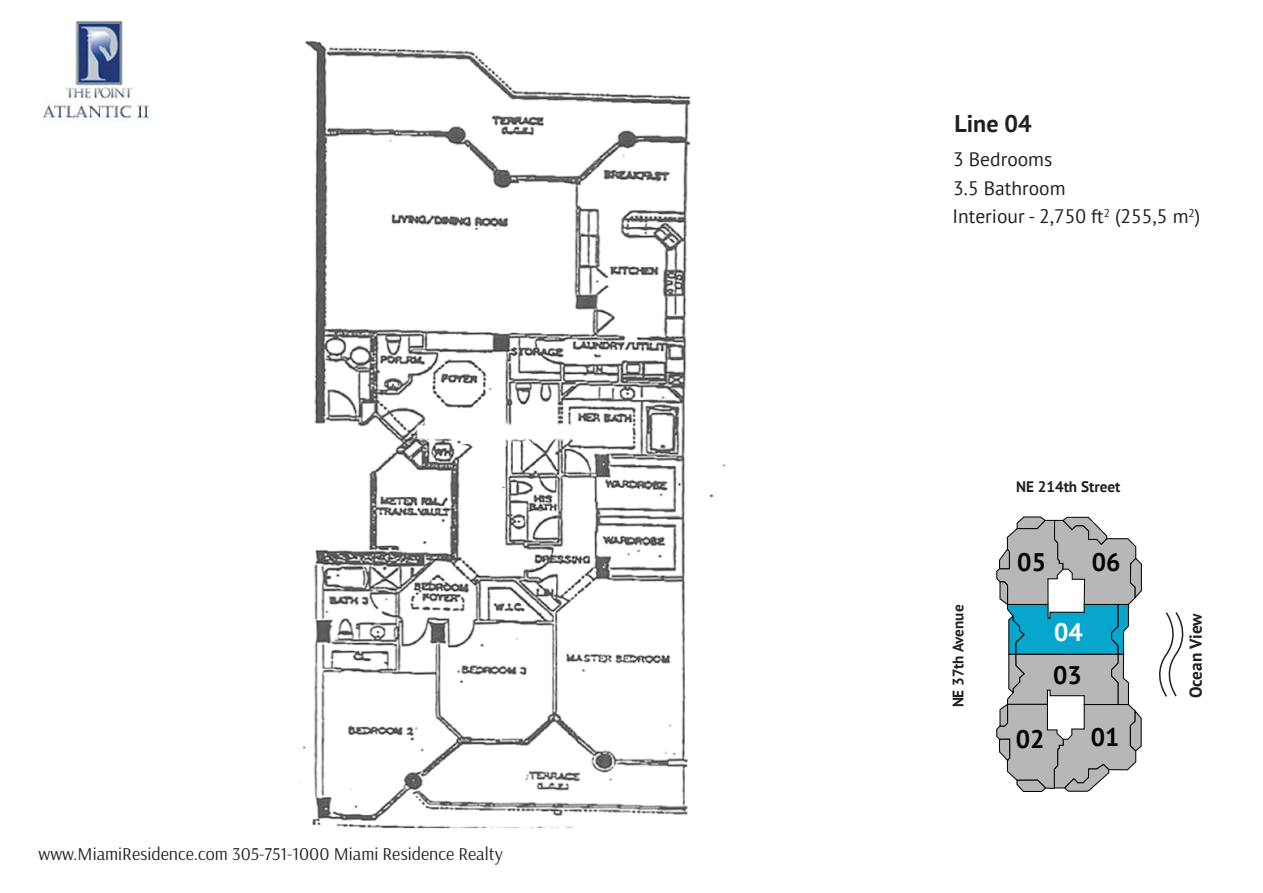
<style>
.page{position:relative;width:1263px;height:893px;background:#fff}
.page>*{position:absolute;margin:0;border:0;box-sizing:border-box;transform-origin:0 0}
.t1{font:700 25.35px "PT Sans";color:#040503}
.t2{font:700 25.35px "PT Sans";color:#fff}
.t3{font:700 24px "PT Sans";color:#231f20}
.t4{font:19.5px/28.5px "PT Sans";color:#231f20}
.t5{font:18px "Arsenal";color:#231f20}
.t6{font:700 17.25px "PT Sans";color:#231f20}
.t7{font:700 15.15px "PT Sans";color:#231f20}
</style>
<div class="page">
<img style="left:42px;top:20px;width:107px;height:102px">
<svg style="left:996px;top:516px;width:146px;height:276px"></svg>
<svg style="left:1159px;top:612px;width:25px;height:85px"></svg>
<img style="left:303px;top:40px;width:423px;height:789px">
<p class="t5" style="left:39px;top:842px;width:466px">www.MiamiResidence.com 305-751-1000 Miami Residence Realty</p>
<h2 class="t3" style="left:954px;top:108px;width:79px">Line 04</h2>
<p class="t4" style="left:953px;top:145px;width:249px">3 Bedrooms<br>3.5 Bathroom<br>Interiour - 2,750 ft<sup>2</sup> (255,5 m<sup>2</sup>)</p>
<p class="t7" style="left:1016px;top:477px;width:106px">NE 214th Street</p>
<p class="t7" style="left:948px;top:707px;width:104px;rotate:-90deg">NE 37th Avenue</p>
<h1 class="t1" style="left:1017px;top:546px;width:30px">05</h1>
<h1 class="t1" style="left:1092px;top:546px;width:30px">06</h1>
<h1 class="t2" style="left:1054px;top:615px;width:30px">04</h1>
<h1 class="t1" style="left:1053px;top:658px;width:30px">03</h1>
<h1 class="t1" style="left:1016px;top:722px;width:30px">02</h1>
<h1 class="t1" style="left:1091px;top:721px;width:30px">01</h1>
<p class="t6" style="left:1184px;top:698px;width:87px;rotate:-90deg">Ocean View</p>
</div>
